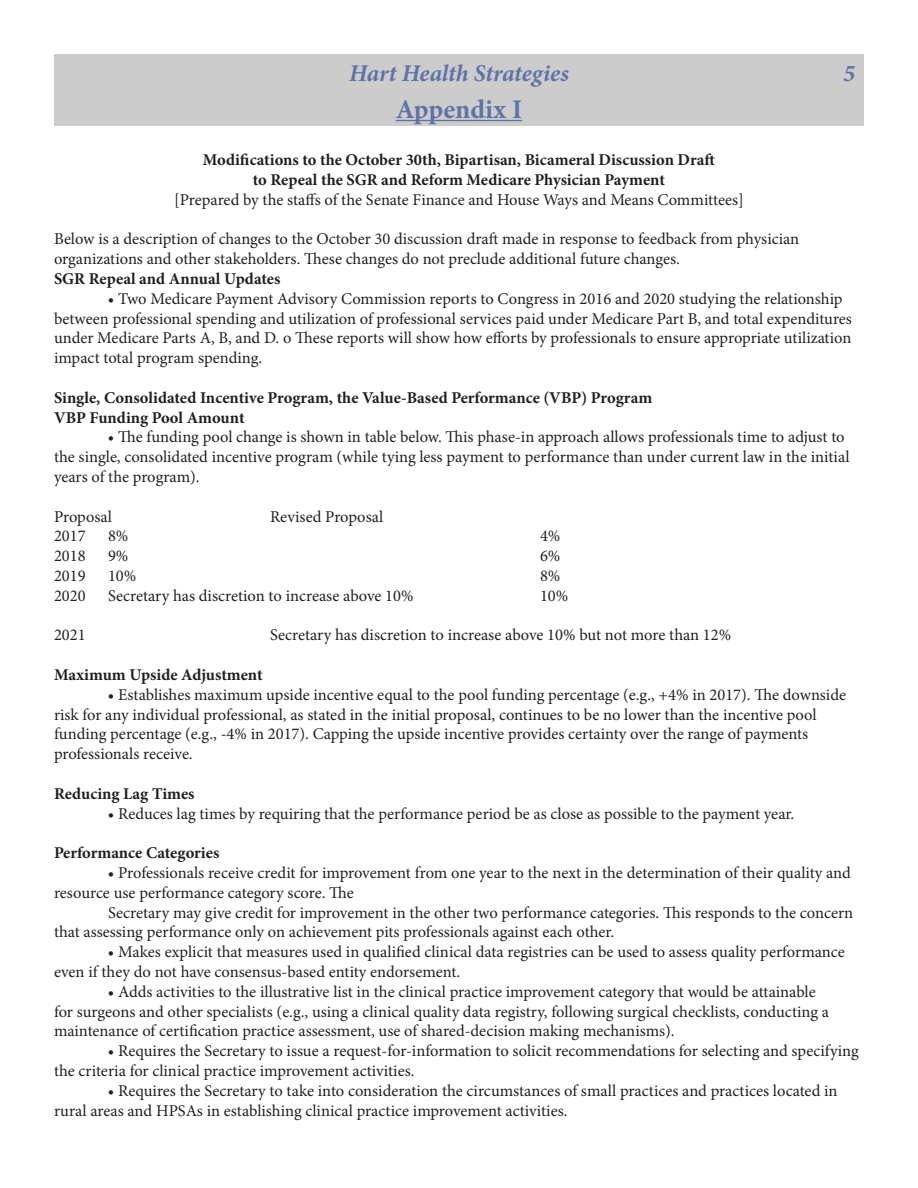
<style>
.page{position:relative;width:918px;height:1188px;background:#fff}
.page>*{position:absolute;margin:0;border:0;box-sizing:border-box;transform-origin:0 0}
.t1{font:700 27px "Minion Pro";color:#6172a6}
.t2{font:italic 700 24px "Minion Pro";letter-spacing:-.005em;color:#6172a6}
.Paragraph_Style_1{font:16.5px/19.8px "Minion Pro";color:#231f20}
.Paragraph_Style_1-2{font:700 16.5px "Minion Pro";color:#231f20}
</style>
<div class="page">
<div style="left:54px;top:54px;width:810px;height:36px;background:#ccc"></div>
<div style="left:54px;top:90px;width:810px;height:36px;background:#ccc"></div>
<hr style="left:396px;top:120px;width:126px;height:1px;background:#6172a6">
<p class="t2" style="left:349px;top:56px;width:221px">Hart Health Strategies</p>
<p class="t2" style="left:844px;top:56px;width:13px">5</p>
<p class="t1" style="left:396px;top:90px;width:128px">Appendix I</p>
<p class="Paragraph_Style_1-2" style="left:203px;top:148px;width:514px">Modifications to the October 30th, Bipartisan, Bicameral Discussion Draft</p>
<p class="Paragraph_Style_1-2" style="left:253px;top:168px;width:414px">to Repeal the SGR and Reform Medicare Physician Payment</p>
<p class="Paragraph_Style_1" style="left:174px;top:190px;width:571px">[Prepared by the staffs of the Senate Finance and House Ways and Means Committees]</p>
<p class="Paragraph_Style_1" style="left:54px;top:229px;width:747px">Below is a description of changes to the October 30 discussion draft made in response to feedback from physician organizations and other stakeholders. These changes do not preclude additional future changes.</p>
<p class="Paragraph_Style_1-2" style="left:54px;top:267px;width:228px">SGR Repeal and Annual Updates</p>
<p class="Paragraph_Style_1" style="left:54px;top:289px;width:800px;text-indent:54px">• Two Medicare Payment Advisory Commission reports to Congress in 2016 and 2020 studying the relationship between professional spending and utilization of professional services paid under Medicare Part B, and total expenditures under Medicare Parts A, B, and D. o These reports will show how efforts by professionals to ensure appropriate utilization impact total program spending.</p>
<p class="Paragraph_Style_1-2" style="left:54px;top:386px;width:600px">Single, Consolidated Incentive Program, the Value-Based Performance (VBP) Program</p>
<p class="Paragraph_Style_1-2" style="left:54px;top:406px;width:192px">VBP Funding Pool Amount</p>
<p class="Paragraph_Style_1" style="left:54px;top:427px;width:797px;text-indent:54px">• The funding pool change is shown in table below. This phase-in approach allows professionals time to adjust to the single, consolidated incentive program (while tying less payment to performance than under current law in the initial years of the program).</p>
<p class="Paragraph_Style_1" style="left:54px;top:507px;width:60px">Proposal</p>
<p class="Paragraph_Style_1" style="left:270px;top:507px;width:115px">Revised Proposal</p>
<p class="Paragraph_Style_1" style="left:54px;top:526px;width:33px">2017</p>
<p class="Paragraph_Style_1" style="left:108px;top:526px;width:22px">8%</p>
<p class="Paragraph_Style_1" style="left:540px;top:526px;width:22px">4%</p>
<p class="Paragraph_Style_1" style="left:54px;top:546px;width:33px">2018</p>
<p class="Paragraph_Style_1" style="left:108px;top:546px;width:22px">9%</p>
<p class="Paragraph_Style_1" style="left:540px;top:546px;width:22px">6%</p>
<p class="Paragraph_Style_1" style="left:54px;top:566px;width:33px">2019</p>
<p class="Paragraph_Style_1" style="left:108px;top:566px;width:30px">10%</p>
<p class="Paragraph_Style_1" style="left:540px;top:566px;width:22px">8%</p>
<p class="Paragraph_Style_1" style="left:54px;top:586px;width:33px">2020</p>
<p class="Paragraph_Style_1" style="left:108px;top:586px;width:307px">Secretary has discretion to increase above 10%</p>
<p class="Paragraph_Style_1" style="left:540px;top:586px;width:30px">10%</p>
<p class="Paragraph_Style_1" style="left:54px;top:625px;width:33px">2021</p>
<p class="Paragraph_Style_1" style="left:270px;top:625px;width:463px">Secretary has discretion to increase above 10% but not more than 12%</p>
<p class="Paragraph_Style_1-2" style="left:54px;top:663px;width:210px">Maximum Upside Adjustment</p>
<p class="Paragraph_Style_1" style="left:54px;top:685px;width:794px;text-indent:54px">• Establishes maximum upside incentive equal to the pool funding percentage (e.g., +4% in 2017). The downside risk for any individual professional, as stated in the initial proposal, continues to be no lower than the incentive pool funding percentage (e.g., -4% in 2017). Capping the upside incentive provides certainty over the range of payments professionals receive.</p>
<p class="Paragraph_Style_1-2" style="left:54px;top:782px;width:142px">Reducing Lag Times</p>
<p class="Paragraph_Style_1" style="left:108px;top:804px;width:688px">• Reduces lag times by requiring that the performance period be as close as possible to the payment year.</p>
<p class="Paragraph_Style_1-2" style="left:54px;top:841px;width:167px">Performance Categories</p>
<p class="Paragraph_Style_1" style="left:54px;top:863px;width:798px;text-indent:54px">• Professionals receive credit for improvement from one year to the next in the determination of their quality and resource use performance category score. The</p>
<p class="Paragraph_Style_1" style="left:54px;top:903px;width:801px;text-indent:54px">Secretary may give credit for improvement in the other two performance categories. This responds to the concern that assessing performance only on achievement pits professionals against each other.</p>
<p class="Paragraph_Style_1" style="left:54px;top:942px;width:792px;text-indent:54px">• Makes explicit that measures used in qualified clinical data registries can be used to assess quality performance even if they do not have consensus-based entity endorsement.</p>
<p class="Paragraph_Style_1" style="left:54px;top:982px;width:777px;text-indent:54px">• Adds activities to the illustrative list in the clinical practice improvement category that would be attainable for surgeons and other specialists (e.g., using a clinical quality data registry, following surgical checklists, conducting a maintenance of certification practice assessment, use of shared-decision making mechanisms).</p>
<p class="Paragraph_Style_1" style="left:54px;top:1041px;width:806px;text-indent:54px">• Requires the Secretary to issue a request-for-information to solicit recommendations for selecting and specifying the criteria for clinical practice improvement activities.</p>
<p class="Paragraph_Style_1" style="left:54px;top:1081px;width:785px;text-indent:54px">• Requires the Secretary to take into consideration the circumstances of small practices and practices located in rural areas and HPSAs in establishing clinical practice improvement activities.</p>
</div>
